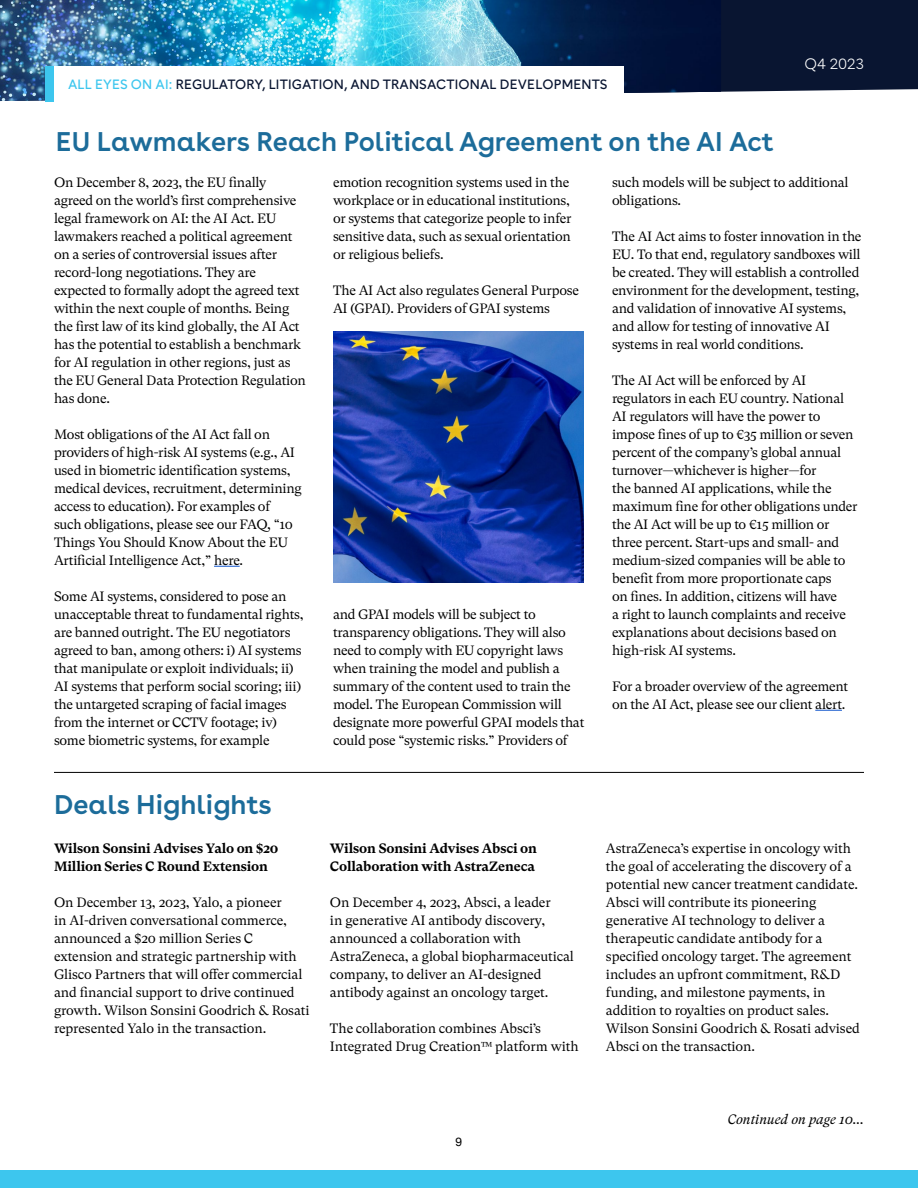
<style>
.page{position:relative;width:918px;height:1188px;background:#fff}
.page>*{position:absolute;margin:0;border:0;box-sizing:border-box;transform-origin:0 0}
.t1{font:600 27px "Buenos Aires";color:#1c6c9a}
.t2{font:300 15px "Buenos Aires";color:#fff}
.t3{font:13.5px/18px "GT Super Text";letter-spacing:-.02em;color:#000}
.t4{font:700 13.5px/18px "GT Super Text";letter-spacing:-.01em;color:#000}
.t5{font:13.5px "Buenos Aires";letter-spacing:.01em;color:#091531}
.t6{font:italic 13.5px "GT Super Text";letter-spacing:-.01em;color:#000}
.t7{font:12px "Helvetica Neue";color:#000}
.s1{color:#3dc6ee}
</style>
<div class="page">
<div style="left:721px;top:0;width:197px;height:92px;background:#091531"></div>
<img style="left:0;top:0;width:721px;height:101px">
<div style="left:54px;top:66px;width:569px;height:42px;background:#fff"></div>
<div style="left:45px;top:66px;width:9px;height:36px;background:#3dc6ee"></div>
<div style="left:0;top:1171px;width:918px;height:17px;background:#3dc6ee"></div>
<svg style="left:214px;top:566px;width:26px;height:1px"></svg>
<svg style="left:815px;top:710px;width:27px;height:1px"></svg>
<hr style="left:54px;top:772px;width:810px;height:1px;background:#000">
<img style="left:333px;top:332px;width:251px;height:250px">
<p class="t5" style="left:68px;top:73px;width:541px"><span class="s1">ALL EYES ON AI:</span> REGULATORY, LITIGATION, AND TRANSACTIONAL DEVELOPMENTS</p>
<h1 class="t1" style="left:56px;top:119px;width:720px">EU Lawmakers Reach Political Agreement on the AI Act</h1>
<p class="t2" style="left:804px;top:52px;width:61px">Q4 2023</p>
<p class="t3" style="left:54px;top:173px;width:253px">On December 8, 2023, the EU finally agreed on the world’s first comprehensive legal framework on AI: the AI Act. EU lawmakers reached a political agreement on a series of controversial issues after record-long negotiations. They are expected to formally adopt the agreed text within the next couple of months. Being the first law of its kind globally, the AI Act has the potential to establish a benchmark for AI regulation in other regions, just as the EU General Data Protection Regulation has done.</p>
<p class="t3" style="left:54px;top:425px;width:249px">Most obligations of the AI Act fall on providers of high-risk AI systems (e.g., AI used in biometric identification systems, medical devices, recruitment, determining access to education). For examples of<br>such obligations, please see our FAQ, “10<br>Things You Should Know About the EU Artificial Intelligence Act,” here.</p>
<p class="t3" style="left:54px;top:587px;width:251px">Some AI systems, considered to pose an unacceptable threat to fundamental rights, are banned outright. The EU negotiators agreed to ban, among others: i) AI systems that manipulate or exploit individuals; ii)<br>AI systems that perform social scoring; iii) the untargeted scraping of facial images from the internet or CCTV footage; iv) some biometric systems, for example</p>
<h1 class="t1" style="left:54px;top:781px;width:219px">Deals Highlights</h1>
<p class="t4" style="left:54px;top:839px;width:226px">Wilson Sonsini Advises Yalo on $20<br>Million Series C Round Extension</p>
<p class="t3" style="left:54px;top:893px;width:257px">On December 13, 2023, Yalo, a pioneer<br>in AI-driven conversational commerce, announced a $20 million Series C extension and strategic partnership with Glisco Partners that will offer commercial and financial support to drive continued growth. Wilson Sonsini Goodrich &amp; Rosati represented Yalo in the transaction.</p>
<p class="t3" style="left:333px;top:173px;width:240px">emotion recognition systems used in the workplace or in educational institutions, or systems that categorize people to infer sensitive data, such as sexual orientation or religious beliefs.</p>
<p class="t3" style="left:333px;top:281px;width:248px">The AI Act also regulates General Purpose<br>AI (GPAI). Providers of GPAI systems</p>
<p class="t3" style="left:333px;top:605px;width:253px">and GPAI models will be subject to transparency obligations. They will also need to comply with EU copyright laws when training the model and publish a summary of the content used to train the model. The European Commission will designate more powerful GPAI models that could pose “systemic risks.” Providers of</p>
<p class="t4" style="left:330px;top:839px;width:208px">Wilson Sonsini Advises Absci on<br>Collaboration with AstraZeneca</p>
<p class="t3" style="left:330px;top:893px;width:245px">On December 4, 2023, Absci, a leader<br>in generative AI antibody discovery, announced a collaboration with AstraZeneca, a global biopharmaceutical company, to deliver an AI-designed antibody against an oncology target.</p>
<p class="t3" style="left:330px;top:1019px;width:250px">The collaboration combines Absci’s<br>Integrated Drug Creation™ platform with</p>
<p class="t3" style="left:612px;top:173px;width:238px">such models will be subject to additional obligations.</p>
<p class="t3" style="left:612px;top:227px;width:251px">The AI Act aims to foster innovation in the EU. To that end, regulatory sandboxes will be created. They will establish a controlled environment for the development, testing, and validation of innovative AI systems, and allow for testing of innovative AI systems in real world conditions.</p>
<p class="t3" style="left:612px;top:371px;width:247px">The AI Act will be enforced by AI regulators in each EU country. National AI regulators will have the power to impose fines of up to €35 million or seven percent of the company’s global annual turnover—whichever is higher—for<br>the banned AI applications, while the maximum fine for other obligations under the AI Act will be up to €15 million or three percent. Start-ups and small- and medium-sized companies will be able to benefit from more proportionate caps<br>on fines. In addition, citizens will have<br>a right to launch complaints and receive explanations about decisions based on high-risk AI systems.</p>
<p class="t3" style="left:612px;top:677px;width:238px">For a broader overview of the agreement on the AI Act, please see our client alert.</p>
<p class="t3" style="left:606px;top:839px;width:256px">AstraZeneca’s expertise in oncology with the goal of accelerating the discovery of a potential new cancer treatment candidate.<br>Absci will contribute its pioneering generative AI technology to deliver a therapeutic candidate antibody for a specified oncology target. The agreement includes an upfront commitment, R&amp;D funding, and milestone payments, in addition to royalties on product sales.<br>Wilson Sonsini Goodrich &amp; Rosati advised Absci on the transaction.</p>
<p class="t7" style="left:456px;top:1133px;width:8px">9</p>
<p class="t6" style="left:728px;top:1111px;width:138px">Continued on page 10...</p>
</div>
